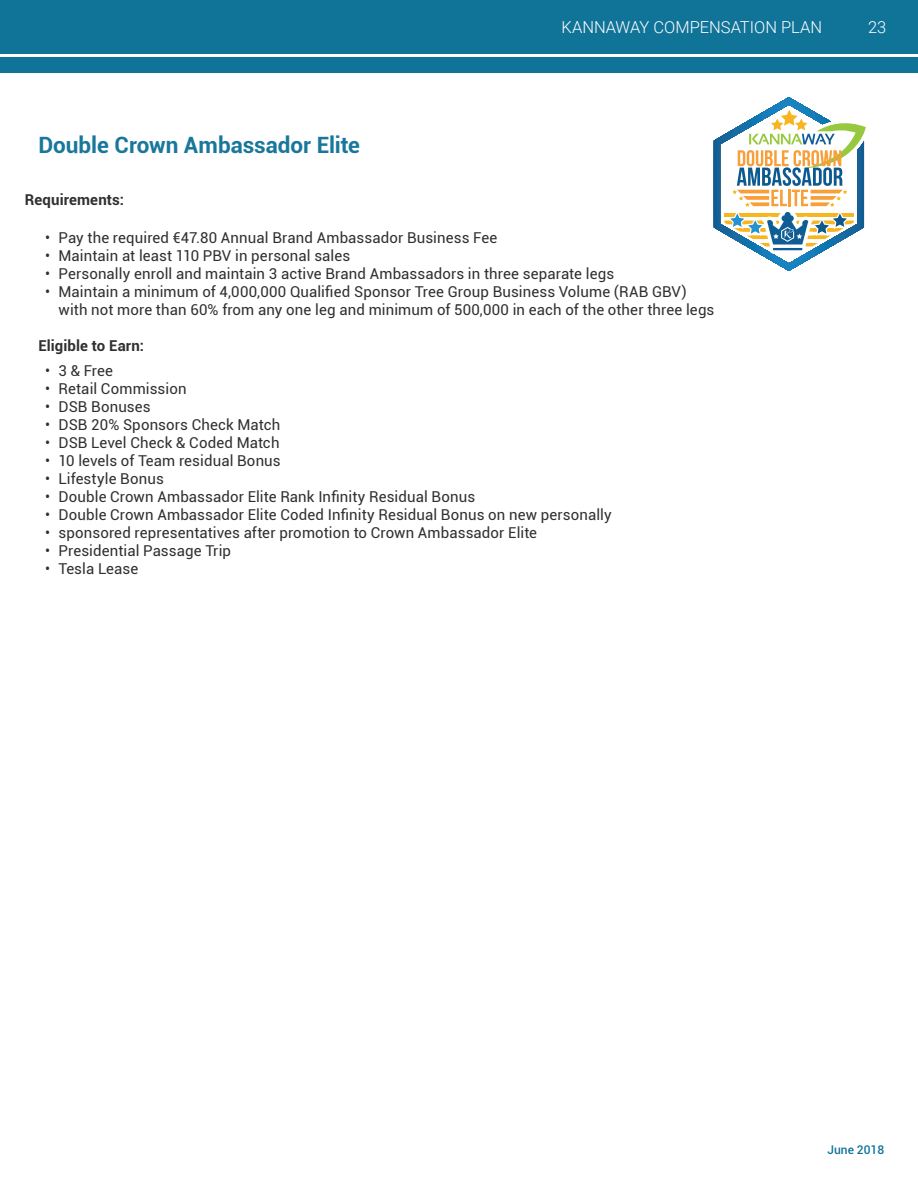
<style>
.page{position:relative;width:918px;height:1188px;background:#fff}
.page>*{position:absolute;margin:0;border:0;box-sizing:border-box;transform-origin:0 0}
.t1{font:700 22.5px "Roboto";color:#19779b}
.t2{font:300 16.5px "Roboto";color:#fff}
.t3{font:15px/18px "Roboto";letter-spacing:.005em;color:#312f30}
.t4{font:700 15px "Roboto";letter-spacing:.005em;color:#312f30}
.t5{font:500 12px "Roboto";color:#107398}
</style>
<div class="page">
<div style="left:0;top:0;width:918px;height:54px;background:#107398"></div>
<div style="left:0;top:57px;width:918px;height:15px;background:#107398"></div>
<svg style="left:714px;top:97px;width:152px;height:174px"></svg>
<h1 class="t1" style="left:38px;top:130px;width:323px">Double Crown Ambassador Elite</h1>
<p class="t2" style="left:562px;top:15px;width:262px">KANNAWAY COMPENSATION PLAN</p>
<p class="t2" style="left:868px;top:16px;width:20px">23</p>
<p class="t4" style="left:25px;top:189px;width:101px">Requirements:</p>
<p class="t3" style="left:45px;top:229px;width:454px">• Pay the required €47.80 Annual Brand Ambassador Business Fee</p>
<p class="t3" style="left:45px;top:247px;width:307px">• Maintain at least 110 PBV in personal sales</p>
<p class="t3" style="left:45px;top:265px;width:571px">• Personally enroll and maintain 3 active Brand Ambassadors in three separate legs</p>
<p class="t3" style="left:59px;top:283px;width:657px;text-indent:-13px">• Maintain a minimum of 4,000,000 Qualified Sponsor Tree Group Business Volume (RAB GBV) with not more than 60% from any one leg and minimum of 500,000 in each of the other three legs</p>
<p class="t4" style="left:38px;top:336px;width:107px">Eligible to Earn:</p>
<p class="t3" style="left:45px;top:361px;width:70px">• 3 &amp; Free</p>
<p class="t3" style="left:45px;top:379px;width:143px">• Retail Commission</p>
<p class="t3" style="left:45px;top:397px;width:107px">• DSB Bonuses</p>
<p class="t3" style="left:45px;top:415px;width:237px">• DSB 20% Sponsors Check Match</p>
<p class="t3" style="left:45px;top:433px;width:236px">• DSB Level Check &amp; Coded Match</p>
<p class="t3" style="left:45px;top:451px;width:237px">• 10 levels of Team residual Bonus</p>
<p class="t3" style="left:45px;top:469px;width:120px">• Lifestyle Bonus</p>
<p class="t3" style="left:45px;top:487px;width:432px">• Double Crown Ambassador Elite Rank Infinity Residual Bonus</p>
<p class="t3" style="left:45px;top:505px;width:568px">• Double Crown Ambassador Elite Coded Infinity Residual Bonus on new personally</p>
<p class="t3" style="left:45px;top:523px;width:494px">• sponsored representatives after promotion to Crown Ambassador Elite</p>
<p class="t3" style="left:45px;top:541px;width:188px">• Presidential Passage Trip</p>
<p class="t3" style="left:45px;top:559px;width:95px">• Tesla Lease</p>
<p class="t5" style="left:827px;top:1141px;width:58px">June 2018</p>
</div>
